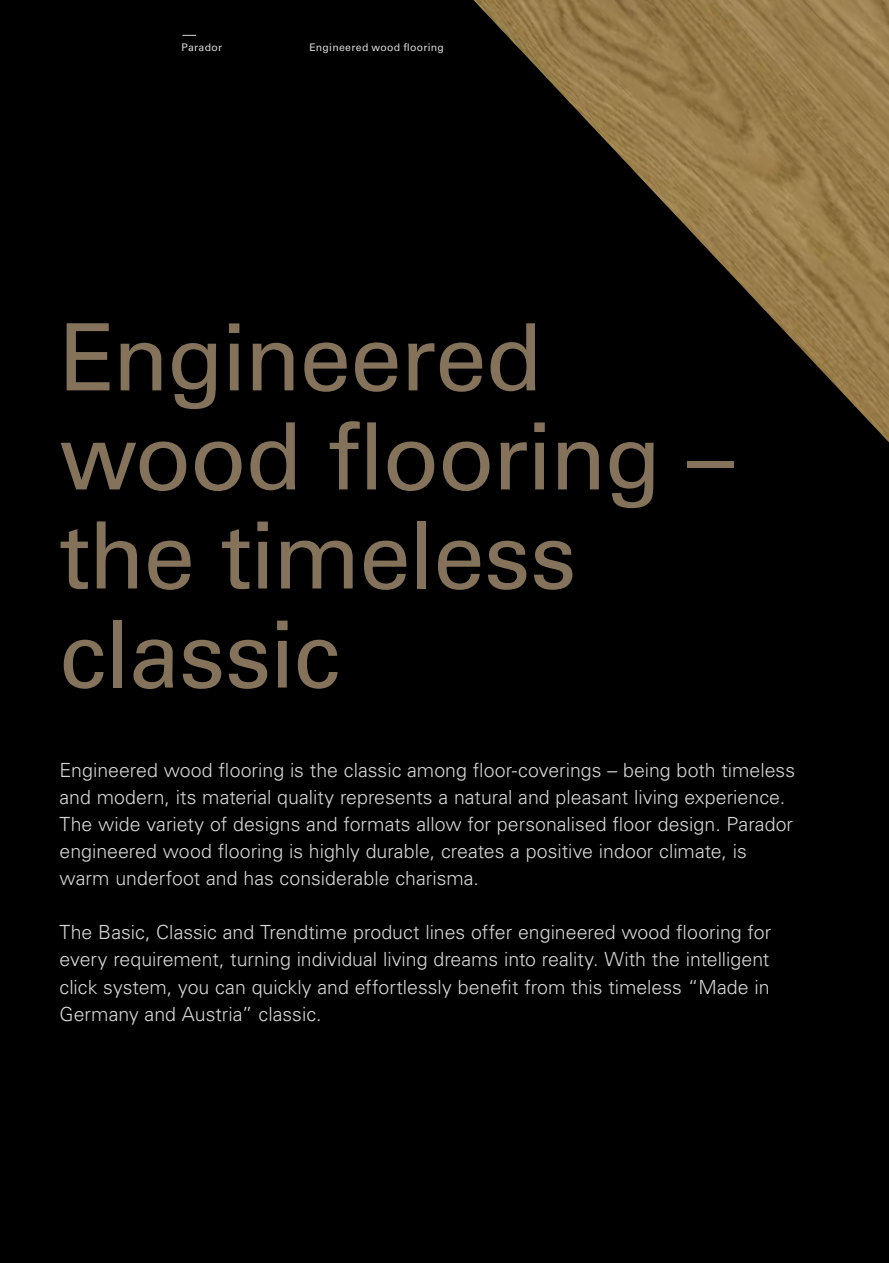
<style>
.page{position:relative;width:889px;height:1263px;background:#000}
.page>*{position:absolute;margin:0;border:0;box-sizing:border-box;transform-origin:0 0}
.t1{font:93px/99px "Univers LT Pro 55 Roman";letter-spacing:-.02em;color:#84725b}
.t2{font:300 19.5px/27px "Univers LT Pro 45";color:#d6d6d6}
.t3{font:10.5px "Univers LT Pro 55 Roman";letter-spacing:.03em;color:#d6d6d6}
</style>
<div class="page">
<img style="left:473px;top:0;width:416px;height:442px">
<svg style="left:182px;top:35px;width:14px;height:1px"></svg>
<p class="t3" style="left:181px;top:41px;width:42px">Parador</p>
<p class="t3" style="left:309px;top:41px;width:136px">Engineered wood flooring</p>
<h1 class="t1" style="left:60px;top:308px;width:676px">Engineered wood flooring – the timeless classic</h1>
<p class="t2" style="left:60px;top:757px;width:737px">Engineered wood flooring is the classic among floor-coverings – being both timeless and modern, its material quality represents a natural and pleasant living experience.<br>The wide variety of designs and formats allow for personalised floor design. Parador engineered wood flooring is highly durable, creates a positive indoor climate, is warm underfoot and has considerable charisma.</p>
<p class="t2" style="left:60px;top:919px;width:713px;text-align:justify">The Basic, Classic and Trendtime product lines offer engineered wood flooring for every requirement, turning individual living dreams into reality. With the intelligent click system, you can quickly and effortlessly benefit from this timeless “Made in Germany and Austria” classic.</p>
</div>
